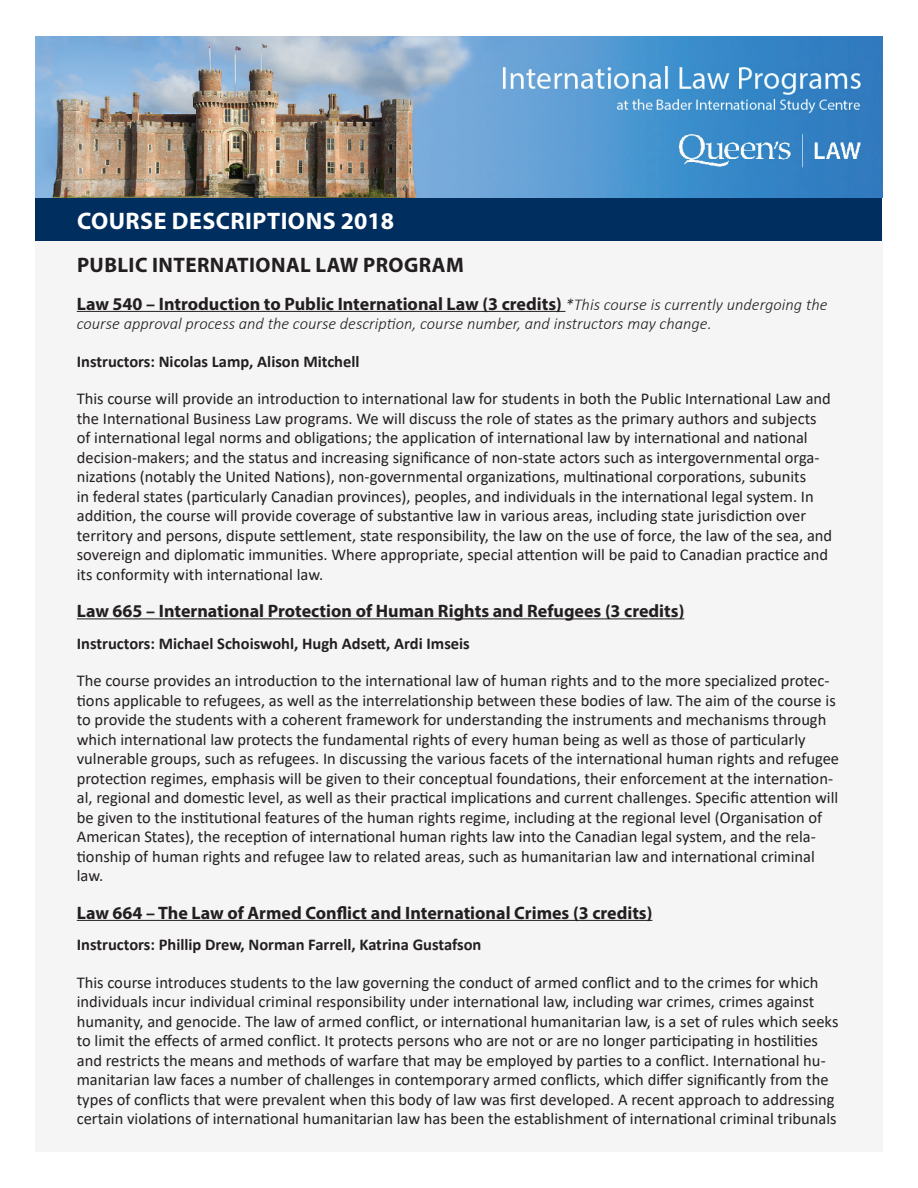
<style>
.page{position:relative;width:918px;height:1188px;background:#fff}
.page>*{position:absolute;margin:0;border:0;box-sizing:border-box;transform-origin:0 0}
.t1{font:700 24px "Myriad Pro";letter-spacing:.02em;color:#fff}
.t2{font:700 21px "Myriad Pro";letter-spacing:.02em;color:#231f20}
.t3{font:700 18px "Myriad Pro";color:#231f20}
.t4{font:16.5px/19.5px "Calibri";color:#231f20}
.t5{font:700 16.5px "Calibri";color:#231f20}
.t6{font:italic 300 16.5px "Calibri";color:#231f20}
.s1{font-family:"Calibri";font-weight:300;font-style:italic;font-size:16.5px}
</style>
<div class="page">
<div style="left:35px;top:227px;width:847px;height:925px;background:#f5f5f6"></div>
<div style="left:35px;top:198px;width:847px;height:43px;background:#002e5e"></div>
<img style="left:35px;top:36px;width:847px;height:162px">
<hr style="left:77px;top:311px;width:488px;height:1px;background:#231f20">
<hr style="left:77px;top:618px;width:607px;height:1px;background:#231f20">
<hr style="left:77px;top:920px;width:575px;height:1px;background:#231f20">
<h1 class="t1" style="left:77px;top:205px;width:319px">COURSE DESCRIPTIONS 2018</h1>
<p class="t2" style="left:77px;top:251px;width:388px">PUBLIC INTERNATIONAL LAW PROGRAM</p>
<p class="t3" style="left:77px;top:292px;width:752px">Law 540 – Introduction to Public International Law (3 credits) <span class="s1">*This course is currently undergoing the</span></p>
<p class="t6" style="left:77px;top:313px;width:636px">course approval process and the course description, course number, and instructors may change.</p>
<p class="t5" style="left:77px;top:349px;width:284px">Instructors: Nicolas Lamp, Alison Mitchell</p>
<p class="t4" style="left:77px;top:388px;width:757px">This course will provide an introduction to international law for students in both the Public International Law and the International Business Law programs. We will discuss the role of states as the primary authors and subjects of international legal norms and obligations; the application of international law by international and national decision-makers; and the status and increasing significance of non-state actors such as intergovernmental orga&shy;nizations (notably the United Nations), non-governmental organizations, multinational corporations, subunits<br>in federal states (particularly Canadian provinces), peoples, and individuals in the international legal system. In addition, the course will provide coverage of substantive law in various areas, including state jurisdiction over territory and persons, dispute settlement, state responsibility, the law on the use of force, the law of the sea, and sovereign and diplomatic immunities. Where appropriate, special attention will be paid to Canadian practice and its conformity with international law.</p>
<p class="t3" style="left:77px;top:599px;width:609px">Law 665 – International Protection of Human Rights and Refugees (3 credits)</p>
<p class="t5" style="left:77px;top:631px;width:395px">Instructors: Michael Schoiswohl, Hugh Adsett, Ardi Imseis</p>
<p class="t4" style="left:77px;top:670px;width:764px">The course provides an introduction to the international law of human rights and to the more specialized protec&shy;tions applicable to refugees, as well as the interrelationship between these bodies of law. The aim of the course is to provide the students with a coherent framework for understanding the instruments and mechanisms through which international law protects the fundamental rights of every human being as well as those of particularly vulnerable groups, such as refugees. In discussing the various facets of the international human rights and refugee protection regimes, emphasis will be given to their conceptual foundations, their enforcement at the internation&shy;al, regional and domestic level, as well as their practical implications and current challenges. Specific attention will be given to the institutional features of the human rights regime, including at the regional level (Organisation of American States), the reception of international human rights law into the Canadian legal system, and the rela&shy;tionship of human rights and refugee law to related areas, such as humanitarian law and international criminal law.</p>
<p class="t3" style="left:77px;top:901px;width:577px">Law 664 – The Law of Armed Conflict and International Crimes (3 credits)</p>
<p class="t5" style="left:77px;top:933px;width:406px">Instructors: Phillip Drew, Norman Farrell, Katrina Gustafson</p>
<p class="t4" style="left:77px;top:972px;width:763px">This course introduces students to the law governing the conduct of armed conflict and to the crimes for which individuals incur individual criminal responsibility under international law, including war crimes, crimes against humanity, and genocide. The law of armed conflict, or international humanitarian law, is a set of rules which seeks to limit the effects of armed conflict. It protects persons who are not or are no longer participating in hostilities and restricts the means and methods of warfare that may be employed by parties to a conflict. International hu&shy;manitarian law faces a number of challenges in contemporary armed conflicts, which differ significantly from the types of conflicts that were prevalent when this body of law was first developed. A recent approach to addressing certain violations of international humanitarian law has been the establishment of international criminal tribunals</p>
</div>
